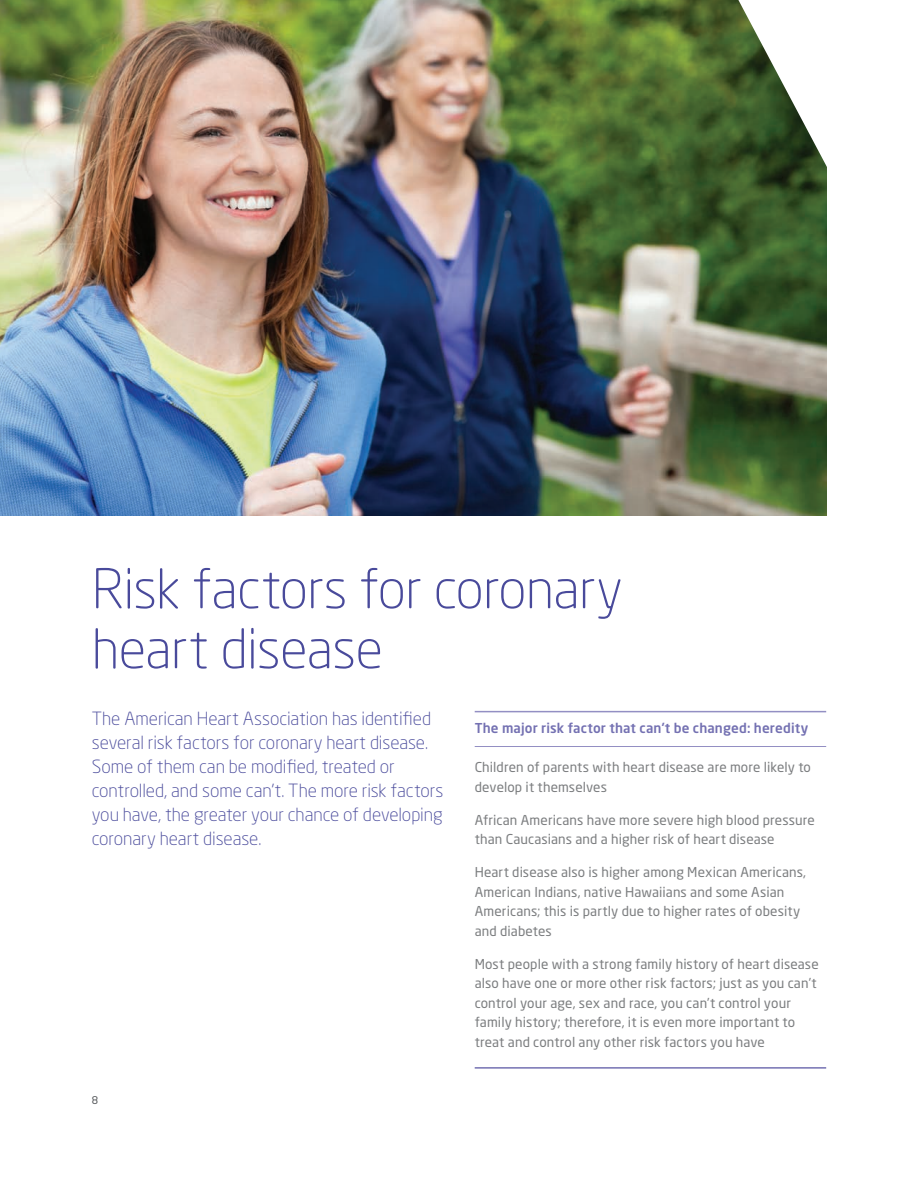
<style>
.page{position:relative;width:918px;height:1188px;background:#fff}
.page>*{position:absolute;margin:0;border:0;box-sizing:border-box;transform-origin:0 0}
.NM_-_Section_Headlin{font:300 54px/60px "Neo Sans Pro";letter-spacing:-.01em;color:#494a9b}
.NM_-_Body_Highlight{font:300 18px/24px "Neo Sans Pro";color:#494a9b}
.NM_-_Bullet_List{font:13.5px/19.5px "Neo Sans Pro";letter-spacing:.01em;color:#7c7e80}
.bullet_list_last_no{font:13.5px/19.5px "Neo Sans Pro";letter-spacing:.01em;color:#7c7e80}
.sub_head_no_indent{font:500 13.5px "Neo Sans Pro";letter-spacing:.01em;color:#7471b2}
.NM_-_Folio_Left{font:10.5px "Neo Sans Pro";color:#54575a}
</style>
<div class="page">
<img style="left:0;top:0;width:826px;height:515px">
<hr style="left:475px;top:711px;width:351px;height:1px;background:#938fc3">
<hr style="left:475px;top:746px;width:351px;height:1px;background:#938fc3">
<hr style="left:475px;top:1067px;width:351px;height:2px;background:#7471b2">
<svg style="left:738px;top:0;width:89px;height:249px"></svg>
<p class="NM_-_Section_Headlin" style="left:92px;top:558px;width:532px">Risk factors for coronary heart disease</p>
<p class="NM_-_Body_Highlight" style="left:92px;top:706px;width:353px">The American Heart Association has identified several risk factors for coronary heart disease.<br>Some of them can be modified, treated or controlled, and some can’t. The more risk factors you have, the greater your chance of developing coronary heart disease.</p>
<p class="sub_head_no_indent" style="left:475px;top:719px;width:335px">The major risk factor that can’t be changed: heredity</p>
<p class="NM_-_Bullet_List" style="left:475px;top:757px;width:338px">Children of parents with heart disease are more likely to develop it themselves</p>
<p class="NM_-_Bullet_List" style="left:475px;top:810px;width:342px">African Americans have more severe high blood pressure than Caucasians and a higher risk of heart disease</p>
<p class="NM_-_Bullet_List" style="left:475px;top:862px;width:333px">Heart disease also is higher among Mexican Americans, American Indians, native Hawaiians and some Asian Americans; this is partly due to higher rates of obesity and diabetes</p>
<p class="bullet_list_last_no" style="left:475px;top:954px;width:346px">Most people with a strong family history of heart disease also have one or more other risk factors; just as you can’t control your age, sex and race, you can’t control your family history; therefore, it is even more important to treat and control any other risk factors you have</p>
<p class="NM_-_Folio_Left" style="left:92px;top:1094px;width:8px">8</p>
</div>
